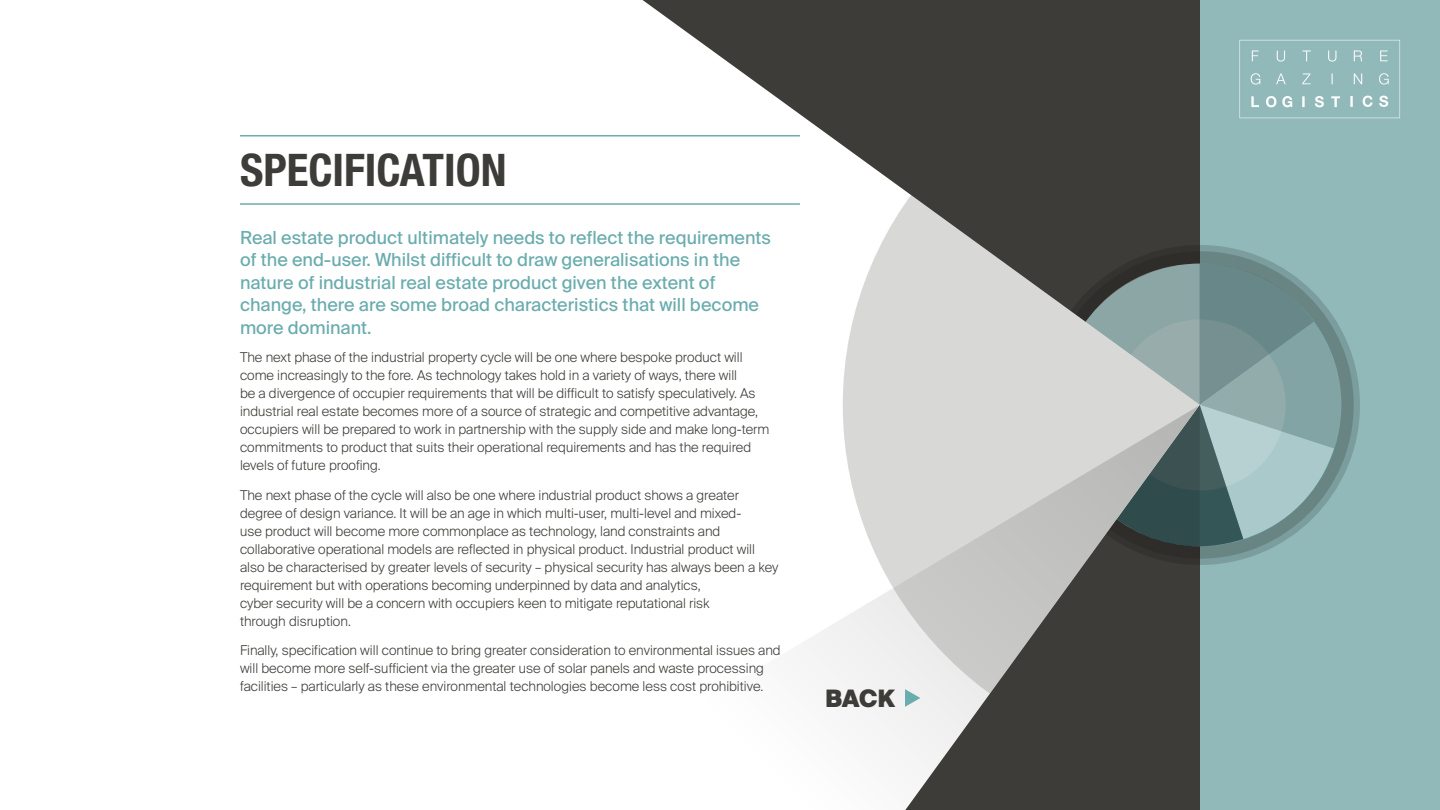
<style>
.page{position:relative;width:1440px;height:810px;background:#fff}
.page>*{position:absolute;margin:0;border:0;box-sizing:border-box;transform-origin:0 0}
.t1{font:700 condensed 45px "Helvetica Neue";color:#3d3c38}
.t2{font:900 24px "Suisse Intl";color:#3d3c38}
.t3{font:18px/22.5px "Suisse Intl";color:#6bacae}
.t4{font:300 13.5px/18px "Suisse Intl";color:#3d3c38}
</style>
<div class="page">
<div style="left:1200px;top:0;width:240px;height:810px;background:#92b9ba"></div>
<img style="left:1239px;top:39px;width:161px;height:80px">
<svg style="left:1200px;top:264px;width:148px;height:289px"></svg>
<svg style="left:240px;top:0;width:960px;height:146px"></svg>
<svg style="left:843px;top:48px;width:357px;height:357px;fill:#3d3c38"></svg>
<svg style="left:802px;top:405px;width:398px;height:405px"></svg>
<hr style="left:240px;top:135px;width:560px;height:1px;background:#6bacae">
<hr style="left:240px;top:203px;width:560px;height:2px;background:#6bacae">
<svg style="left:905px;top:689px;width:15px;height:18px"></svg>
<h1 class="t1" style="left:240px;top:142px;width:268px">SPECIFICATION</h1>
<p class="t3" style="left:240px;top:226px;width:533px">Real estate product ultimately needs to reflect the requirements of the end-user. Whilst difficult to draw generalisations in the nature of industrial real estate product given the extent of change, there are some broad characteristics that will become more dominant.</p>
<p class="t4" style="left:240px;top:349px;width:531px">The next phase of the industrial property cycle will be one where bespoke product will come increasingly to the fore. As technology takes hold in a variety of ways, there will<br>be a divergence of occupier requirements that will be difficult to satisfy speculatively. As industrial real estate becomes more of a source of strategic and competitive advantage, occupiers will be prepared to work in partnership with the supply side and make long-term commitments to product that suits their operational requirements and has the required levels of future proofing.</p>
<p class="t4" style="left:240px;top:486px;width:540px">The next phase of the cycle will also be one where industrial product shows a greater degree of design variance. It will be an age in which multi-user, multi-level and mixed-<br>use product will become more commonplace as technology, land constraints and collaborative operational models are reflected in physical product. Industrial product will also be characterised by greater levels of security – physical security has always been a key requirement but with operations becoming underpinned by data and analytics,<br>cyber security will be a concern with occupiers keen to mitigate reputational risk<br>through disruption.</p>
<p class="t4" style="left:240px;top:641px;width:542px">Finally, specification will continue to bring greater consideration to environmental issues and will become more self-sufficient via the greater use of solar panels and waste processing facilities – particularly as these environmental technologies become less cost prohibitive.</p>
<h2 class="t2" style="left:825px;top:685px;width:72px">BACK</h2>
</div>
